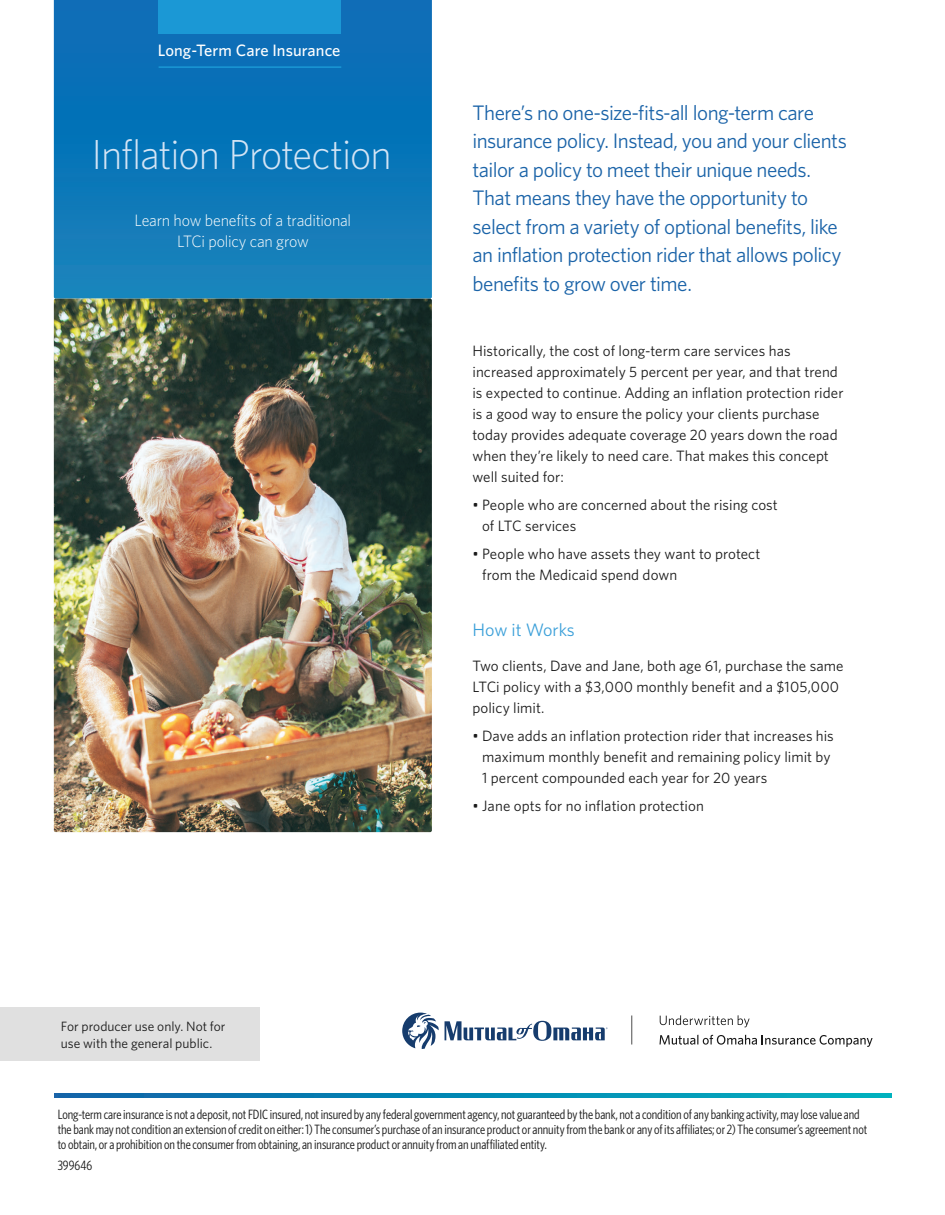
<style>
.page{position:relative;width:945px;height:1215px;background:#fff}
.page>*{position:absolute;margin:0;border:0;box-sizing:border-box;transform-origin:0 0}
.t1{font:300 42px "Whitney";letter-spacing:-.025em;color:#d3e4f5}
.t2{font:21px/28.5px "Whitney";letter-spacing:-.025em;color:#1a63a8}
.t3{font:18px "Whitney";color:#3ca0d9}
.t4{font:300 16.5px/21px "Whitney";letter-spacing:-.015em;color:#fff;text-align:center}
.t5{font:500 16.5px "Whitney";letter-spacing:.005em;color:#fff}
.t6{font:15px/21px "Whitney";letter-spacing:.005em;color:#1a1a1a}
.t7{font:13.5px/15px "Whitney Condensed";letter-spacing:-.005em;color:#1a1a1a}
.t8{font:13.5px/16.6px "Whitney";color:#1a1a1a}
</style>
<div class="page">
<svg style="left:54px;top:0;width:378px;height:299px;background:#0d76b8"></svg>
<hr style="left:159px;top:66px;width:182px;height:2px;background:#1b98d5">
<div style="left:159px;top:0;width:182px;height:33px;background:#1b98d5"></div>
<svg style="left:54px;top:1093px;width:838px;height:4px;background:#0689b3"></svg>
<img style="left:54px;top:299px;width:378px;height:533px">
<div style="left:0;top:1007px;width:260px;height:54px;background:#e0e0e0"></div>
<hr style="left:632px;top:1015px;width:1px;height:30px;background:#4d4d4d">
<svg style="left:660px;top:1015px;width:90px;height:12px"></svg>
<svg style="left:659px;top:1035px;width:214px;height:12px"></svg>
<svg style="left:402px;top:1013px;width:37px;height:36px"></svg>
<svg style="left:445px;top:1021px;width:163px;height:20px"></svg>
<p class="t5" style="left:158px;top:39px;width:184px">Long-Term Care Insurance</p>
<h1 class="t1" style="left:92px;top:126px;width:302px">Inflation Protection</h1>
<p class="t4" style="left:135px;top:209px;width:218px">Learn how benefits of a traditional<br>LTCi policy can grow</p>
<p class="t8" style="left:61px;top:1018px;width:166px">For producer use only. Not for use with the general public.</p>
<p class="t2" style="left:472px;top:98px;width:376px">There’s no one-size-fits-all long-term care insurance policy. Instead, you and your clients tailor a policy to meet their unique needs.<br>That means they have the opportunity to select from a variety of optional benefits, like an inflation protection rider that allows policy benefits to grow over time.</p>
<p class="t6" style="left:472px;top:340px;width:373px">Historically, the cost of long-term care services has increased approximately 5 percent per year, and that trend is expected to continue. Adding an inflation protection rider is a good way to ensure the policy your clients purchase today provides adequate coverage 20 years down the road when they’re likely to need care. That makes this concept well suited for:</p>
<p class="t6" style="left:482px;top:494px;width:297px;text-indent:-10px">• People who are concerned about the rising cost of LTC services</p>
<p class="t6" style="left:482px;top:543px;width:280px;text-indent:-10px">• People who have assets they want to protect from the Medicaid spend down</p>
<p class="t3" style="left:472px;top:618px;width:104px">How it Works</p>
<p class="t6" style="left:472px;top:655px;width:373px">Two clients, Dave and Jane, both age 61, purchase the same<br>LTCi policy with a $3,000 monthly benefit and a $105,000 policy limit.</p>
<p class="t6" style="left:482px;top:725px;width:353px;text-indent:-10px">• Dave adds an inflation protection rider that increases his maximum monthly benefit and remaining policy limit by<br>1 percent compounded each year for 20 years</p>
<p class="t6" style="left:472px;top:795px;width:233px">• Jane opts for no inflation protection</p>
<p class="t7" style="left:58px;top:1106px;width:811px">Long-term care insurance is not a deposit, not FDIC insured, not insured by any federal government agency, not guaranteed by the bank, not a condition of any banking activity, may lose value and the bank may not condition an extension of credit on either: 1) The consumer’s purchase of an insurance product or annuity from the bank or any of its affiliates; or 2) The consumer’s agreement not to obtain, or a prohibition on the consumer from obtaining, an insurance product or annuity from an unaffiliated entity.</p>
<p class="t7" style="left:58px;top:1157px;width:36px">399646</p>
</div>
